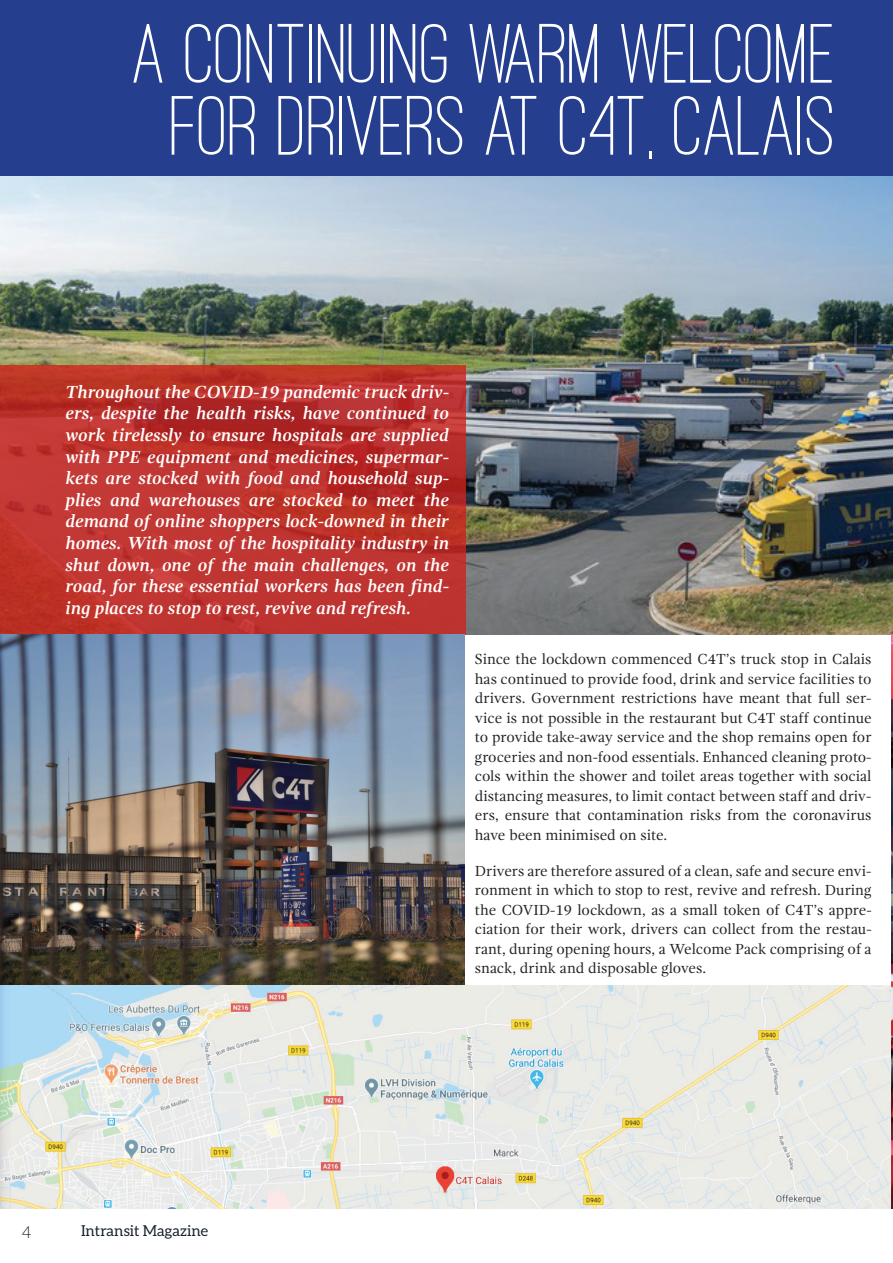
<style>
.page{position:relative;width:893px;height:1263px;background:#fff}
.page>*{position:absolute;margin:0;border:0;box-sizing:border-box;transform-origin:0 0}
.t1{font:500 87px/72px "Ostrich Sans";color:#fff;text-align:center}
.t2{font:italic 700 18px/21.6px "Gandhi Serif";color:#fff;text-align:justify}
.t3{font:300 16.5px "Aleo";color:#231f20}
.t4{font:15px/19.5px "Gandhi Serif";color:#231f20;text-align:justify}
.t5{font:15px "Aleo";color:#17202b}
</style>
<div class="page">
<img style="left:0;top:176px;width:893px;height:459px">
<div style="left:0;top:0;width:893px;height:176px;background:#253f8e"></div>
<svg style="left:0;top:365px;width:465px;height:269px;background:#bc322c"></svg>
<img style="left:0;top:635px;width:465px;height:351px">
<img style="left:0;top:986px;width:891px;height:223px">
<img style="left:891px;top:635px;width:2px;height:574px">
<h1 class="t1" style="left:132px;top:18px;width:705px">A CONTINUING WARM WELCOME<br>FOR DRIVERS AT C4T, CALAIS</h1>
<p class="t2" style="left:66px;top:381px;width:385px">Throughout the COVID-19 pandemic truck driv&shy;ers, despite the health risks, have continued to work tirelessly to ensure hospitals are supplied with PPE equipment and medicines, supermar&shy;kets are stocked with food and household sup&shy;plies and warehouses are stocked to meet the demand of online shoppers lock-downed in their homes. With most of the hospitality industry in shut down, one of the main challenges, on the road, for these essential workers has been find&shy;ing places to stop to rest, revive and refresh.</p>
<p class="t4" style="left:475px;top:649px;width:398px">Since the lockdown commenced C4T’s truck stop in Calais has continued to provide food, drink and service facilities to drivers. Government restrictions have meant that full ser&shy;vice is not possible in the restaurant but C4T staff continue to provide take-away service and the shop remains open for groceries and non-food essentials. Enhanced cleaning proto&shy;cols within the shower and toilet areas together with social distancing measures, to limit contact between staff and driv&shy;ers, ensure that contamination risks from the coronavirus have been minimised on site.</p>
<p class="t4" style="left:475px;top:861px;width:398px">Drivers are therefore assured of a clean, safe and secure envi&shy;ronment in which to stop to rest, revive and refresh. During the COVID-19 lockdown, as a small token of C4T’s appre&shy;ciation for their work, drivers can collect from the restau&shy;rant, during opening hours, a Welcome Pack comprising of a snack, drink and disposable gloves.</p>
<p class="t3" style="left:22px;top:1223px;width:11px">4</p>
<p class="t5" style="left:81px;top:1222px;width:129px">Intransit Magazine</p>
</div>
